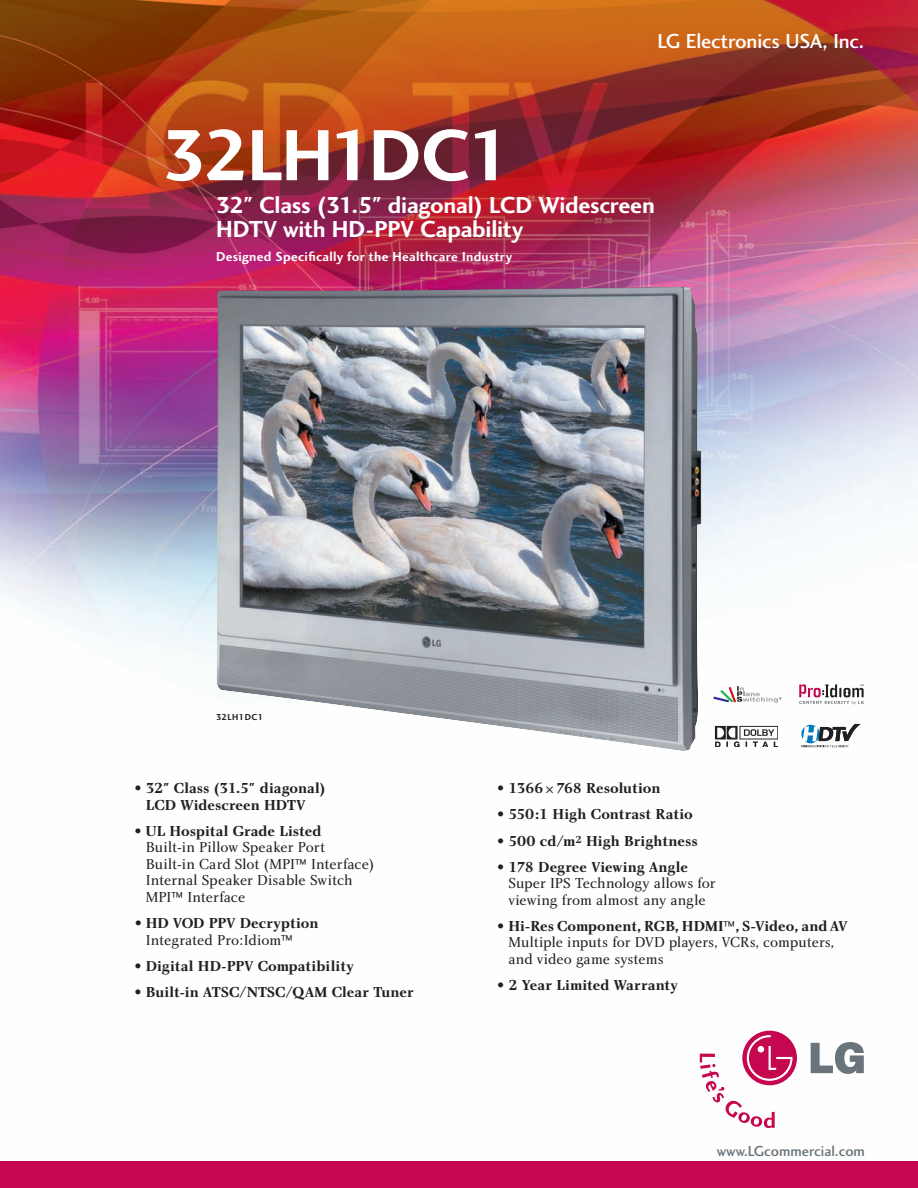
<style>
.page{position:relative;width:918px;height:1188px;background:#fff}
.page>*{position:absolute;margin:0;border:0;box-sizing:border-box;transform-origin:0 0}
.t1{font:75px "Charlotte Sans Bold Plain";letter-spacing:-.035em;color:#fff}
.t2{font:24px/24px "Charlotte Sans Bold Plain";letter-spacing:-.01em;color:#fff}
.t3{font:21px "Charlotte Sans Medium Plain";letter-spacing:-.005em;color:#fff}
.t4{font:15px/16.5px "Charlotte Bold Plain";color:#231f20}
.t5{font:15px/16.5px "Charlotte Book Plain";color:#231f20}
.t6{font:15px "Charlotte Sans Medium Plain";color:#6a747b}
.t7{font:13.5px "Charlotte Sans Bold Plain";letter-spacing:.025em;color:#fff}
.t8{font:9px "Charlotte Sans Bold Plain";letter-spacing:.05em;color:#231f20}
.s1{font-family:"Charlotte Sans Book LET"}
</style>
<div class="page">
<img style="left:0;top:0;width:918px;height:1129px">
<div style="left:0;top:1161px;width:918px;height:27px;background:#c50750"></div>
<svg style="left:811px;top:1042px;width:53px;height:32px"></svg>
<div style="left:742px;top:1031px;width:55px;height:54px;background:#c50750;border-radius:50%"></div>
<svg style="left:700px;top:1035px;width:93px;height:93px"></svg>
<img style="left:624px;top:286px;width:66px;height:1px">
<svg style="left:801px;top:724px;width:60px;height:23px"></svg>
<svg style="left:715px;top:726px;width:63px;height:21px"></svg>
<svg style="left:799px;top:684px;width:65px;height:21px"></svg>
<svg style="left:713px;top:686px;width:69px;height:17px"></svg>
<h3 class="t3" style="left:658px;top:34px;width:208px">LG Electronics USA, Inc.</h3>
<h1 class="t1" style="left:162px;top:128px;width:353px">32LH1DC1</h1>
<h2 class="t2" style="left:216px;top:196px;width:440px">32" Class (31.5" diagonal) LCD Widescreen<br>HDTV with HD-PPV Capability</h2>
<p class="t7" style="left:216px;top:252px;width:298px">Designed Specifically for the Healthcare Industry</p>
<p class="t8" style="left:216px;top:714px;width:49px">32LH1DC1</p>
<p class="t4" style="left:146px;top:782px;width:181px;text-indent:-11px">• 32" Class (31.5" diagonal)<br>LCD Widescreen HDTV</p>
<p class="t4" style="left:135px;top:824px;width:188px">• UL Hospital Grade Listed</p>
<p class="t5" style="left:146px;top:841px;width:230px">Built-in Pillow Speaker Port<br>Built-in Card Slot (MPI<sup>™</sup> Interface)<br>Internal Speaker Disable Switch<br>MPI<sup>™</sup> Interface</p>
<p class="t4" style="left:135px;top:916px;width:185px">• HD VOD PPV Decryption</p>
<p class="t5" style="left:146px;top:933px;width:149px">Integrated Pro:Idiom<sup>™</sup></p>
<p class="t4" style="left:135px;top:959px;width:220px">• Digital HD-PPV Compatibility</p>
<p class="t4" style="left:135px;top:985px;width:280px">• Built-in ATSC/NTSC/QAM Clear Tuner</p>
<p class="t4" style="left:498px;top:782px;width:164px">• 1366 <span class="s1">ª</span> 768 Resolution</p>
<p class="t4" style="left:498px;top:808px;width:197px">• 550:1 High Contrast Ratio</p>
<p class="t4" style="left:498px;top:834px;width:202px">• 500 cd/m<sup>2</sup> High Brightness</p>
<p class="t4" style="left:498px;top:860px;width:192px">• 178 Degree Viewing Angle</p>
<p class="t5" style="left:508px;top:877px;width:209px">Super IPS Technology allows for viewing from almost any angle</p>
<p class="t4" style="left:498px;top:919px;width:351px">• Hi-Res Component, RGB, HDMI<sup>™</sup>, S-Video, and AV</p>
<p class="t5" style="left:508px;top:936px;width:327px">Multiple inputs for DVD players, VCRs, computers, and video game systems</p>
<p class="t4" style="left:498px;top:979px;width:182px">• 2 Year Limited Warranty</p>
<p class="t6" style="left:717px;top:1146px;width:150px">www.LGcommercial.com</p>
</div>
